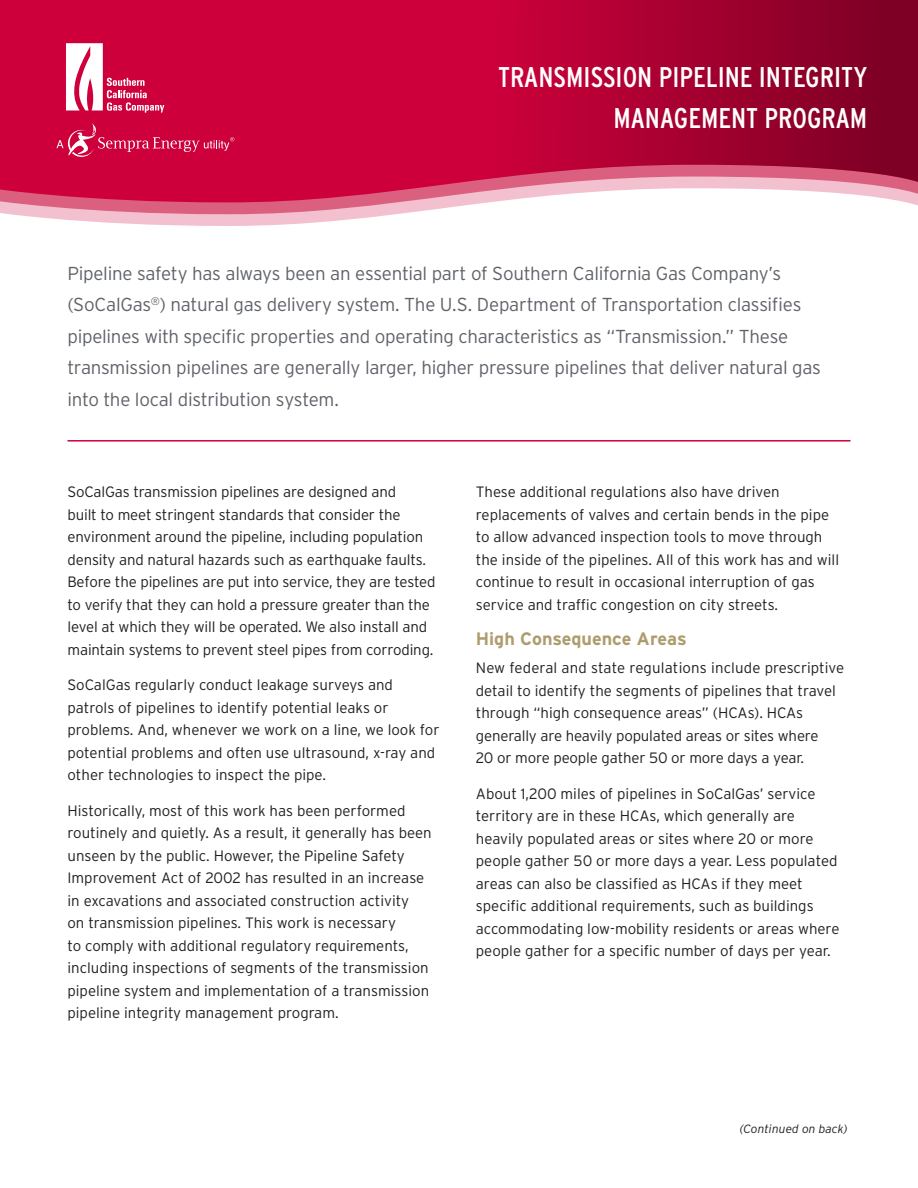
<style>
.page{position:relative;width:918px;height:1188px;background:#fff}
.page>*{position:absolute;margin:0;border:0;box-sizing:border-box;transform-origin:0 0}
.t1{font:condensed 28.5px/41px "Interstate";color:#fff;text-align:right}
.t2{font:300 18.75px/31.5px "Interstate";letter-spacing:-.015em;color:#5f6369}
.t3{font:700 18px "Interstate";letter-spacing:-.005em;color:#ad9d6e}
.t4{font:300 15px/22.5px "Interstate";color:#231f20}
.t5{font:italic 300 12px "Interstate";letter-spacing:.005em;color:#231f20}
</style>
<div class="page">
<svg style="left:9px;top:214px;width:387px;height:12px;fill:#f2c0ce"></svg>
<svg style="left:0;top:203px;width:918px;height:11px"></svg>
<svg style="left:0;top:0;width:918px;height:203px;background:#be1143"></svg>
<hr style="left:68px;top:440px;width:782px;height:2px;background:#ce003c">
<svg style="left:66px;top:43px;width:98px;height:70px"></svg>
<svg style="left:57px;top:123px;width:177px;height:34px;background:#d31a50"></svg>
<h1 class="t1" style="left:498px;top:56px;width:371px">TRANSMISSION PIPELINE INTEGRITY<br>MANAGEMENT PROGRAM</h1>
<p class="t2" style="left:67px;top:257px;width:755px">Pipeline safety has always been an essential part of Southern California Gas Company’s (SoCalGas<sup>®</sup>) natural gas delivery system. The U.S. Department of Transportation classifies pipelines with specific properties and operating characteristics as “Transmission.” These transmission pipelines are generally larger, higher pressure pipelines that deliver natural gas into the local distribution system.</p>
<p class="t4" style="left:68px;top:481px;width:370px">SoCalGas transmission pipelines are designed and<br>built to meet stringent standards that consider the environment around the pipeline, including population density and natural hazards such as earthquake faults.<br>Before the pipelines are put into service, they are tested to verify that they can hold a pressure greater than the level at which they will be operated. We also install and maintain systems to prevent steel pipes from corroding.</p>
<p class="t4" style="left:68px;top:674px;width:374px">SoCalGas regularly conduct leakage surveys and patrols of pipelines to identify potential leaks or problems. And, whenever we work on a line, we look for potential problems and often use ultrasound, x-ray and other technologies to inspect the pipe.</p>
<p class="t4" style="left:68px;top:799px;width:366px">Historically, most of this work has been performed routinely and quietly. As a result, it generally has been unseen by the public. However, the Pipeline Safety Improvement Act of 2002 has resulted in an increase in excavations and associated construction activity<br>on transmission pipelines. This work is necessary<br>to comply with additional regulatory requirements, including inspections of segments of the transmission pipeline system and implementation of a transmission pipeline integrity management program.</p>
<p class="t4" style="left:476px;top:481px;width:365px">These additional regulations also have driven replacements of valves and certain bends in the pipe to allow advanced inspection tools to move through the inside of the pipelines. All of this work has and will continue to result in occasional interruption of gas service and traffic congestion on city streets.</p>
<h2 class="t3" style="left:476px;top:629px;width:212px">High Consequence Areas</h2>
<p class="t4" style="left:476px;top:656px;width:370px">New federal and state regulations include prescriptive detail to identify the segments of pipelines that travel through “high consequence areas” (HCAs). HCAs generally are heavily populated areas or sites where<br>20 or more people gather 50 or more days a year.</p>
<p class="t4" style="left:476px;top:782px;width:365px">About 1,200 miles of pipelines in SoCalGas’ service territory are in these HCAs, which generally are heavily populated areas or sites where 20 or more people gather 50 or more days a year. Less populated areas can also be classified as HCAs if they meet specific additional requirements, such as buildings accommodating low-mobility residents or areas where people gather for a specific number of days per year.</p>
<p class="t5" style="left:740px;top:1122px;width:110px">(Continued on back)</p>
</div>
